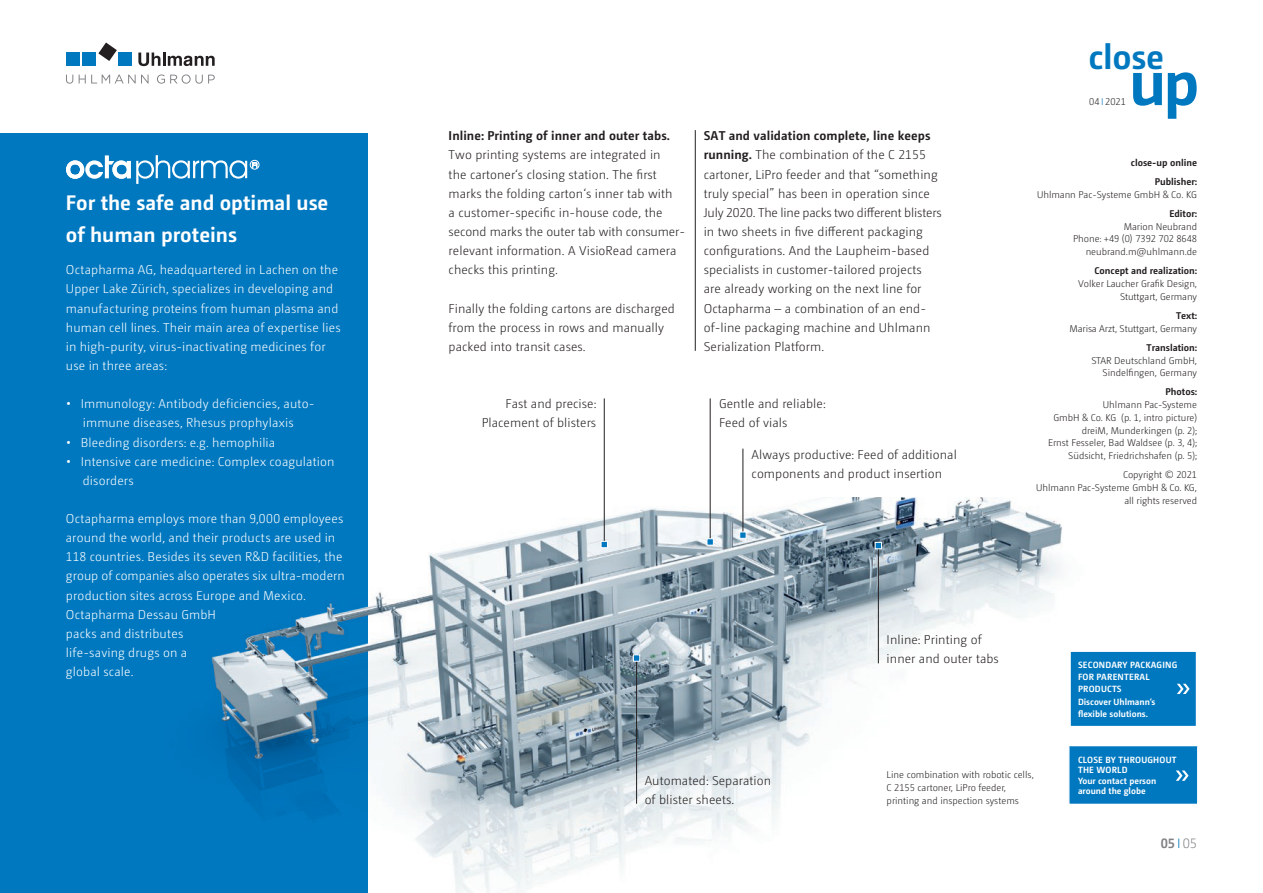
<style>
.page{position:relative;width:1263px;height:893px;background:#fff}
.page>*{position:absolute;margin:0;border:0;box-sizing:border-box;transform-origin:0 0}
.t1{font:700 64.8px "Camingo Dos Pro";color:#0078c0}
.t2{font:700 34.95px "Camingo Dos Pro";letter-spacing:-.01em;color:#0078c0}
.t3{font:700 21px/32px "Camingo Dos Pro";color:#fff}
.t4{font:700 13.5px "Camingo Dos Pro";color:#808285}
.t5{font:300 12.75px/19.2px "Camingo Dos Pro";letter-spacing:.005em;color:#231f20}
.t6{font:300 12.75px/19.2px "Camingo Dos Pro";letter-spacing:.01em;color:#fff}
.t7{font:700 12.75px "Camingo Dos Pro";letter-spacing:.005em;color:#231f20}
.t8{font:300 9.75px/12.8px "Camingo Dos Pro";color:#231f20;text-align:right}
.t9{font:700 9.75px/19.2px "Camingo Dos Pro";color:#231f20;text-align:right}
.t10{font:700 9px/12.3px "Camingo Dos Pro";letter-spacing:.005em;color:#fff}
.s1{font-weight:700}
.s2{color:#0078c0}
.s3{font-weight:300;color:#0078c0}
.s4{font-weight:300}
</style>
<div class="page">
<div style="left:0;top:134px;width:368px;height:759px;background:#0078c0"></div>
<img style="left:211px;top:497px;width:852px;height:396px">
<hr style="left:695px;top:130px;width:1px;height:221px;background:#231f20">
<hr style="left:604px;top:398px;width:1px;height:146px;background:#231f20">
<hr style="left:710px;top:398px;width:1px;height:144px;background:#231f20">
<hr style="left:742px;top:449px;width:1px;height:86px;background:#231f20">
<hr style="left:878px;top:547px;width:1px;height:116px;background:#231f20">
<hr style="left:636px;top:658px;width:1px;height:146px;background:#231f20">
<svg style="left:633px;top:655px;width:7px;height:6px"></svg>
<div style="left:601px;top:541px;width:7px;height:7px;background:#0078c0;border:1px solid #fff"></div>
<div style="left:707px;top:538px;width:7px;height:7px;background:#0078c0;border:1px solid #fff"></div>
<div style="left:739px;top:532px;width:7px;height:7px;background:#0078c0;border:1px solid #fff"></div>
<div style="left:875px;top:542px;width:7px;height:7px;background:#0078c0;border:1px solid #fff"></div>
<div style="left:1069px;top:651px;width:128px;height:76px;background:#0078c0;border:1px solid #fff"></div>
<svg style="left:1177px;top:684px;width:12px;height:10px"></svg>
<svg style="left:98px;top:43px;width:19px;height:18px"></svg>
<div style="left:66px;top:52px;width:13px;height:14px;background:#0078c0"></div>
<div style="left:82px;top:52px;width:14px;height:14px;background:#0078c0"></div>
<div style="left:119px;top:52px;width:13px;height:14px;background:#0078c0"></div>
<svg style="left:138px;top:53px;width:77px;height:13px"></svg>
<svg style="left:66px;top:74px;width:149px;height:10px"></svg>
<div style="left:1068px;top:746px;width:130px;height:58px;background:#0078c0"></div>
<div style="left:250px;top:160px;width:9px;height:9px;border:1px solid #fff;border-radius:50%"></div>
<svg style="left:66px;top:155px;width:191px;height:29px"></svg>
<h3 class="t3" style="left:66px;top:187px;width:264px">For the safe and optimal use of human proteins</h3>
<p class="t6" style="left:66px;top:260px;width:276px">Octapharma AG, headquartered in Lachen on the Upper Lake Zürich, specializes in developing and manufacturing proteins from human plasma and human cell lines. Their main area of expertise lies in high-purity, virus-inactivating medicines for use in three areas:</p>
<p class="t6" style="left:66px;top:394px;width:248px;text-align:center"><span class="s1">•</span> Immunology: Antibody deficiencies, auto&shy;immune diseases, Rhesus prophylaxis</p>
<p class="t6" style="left:66px;top:432px;width:211px"><span class="s1">•</span> Bleeding disorders: e.g. hemophilia</p>
<p class="t6" style="left:83px;top:452px;width:253px;text-indent:-17px"><span class="s1">•</span> Intensive care medicine: Complex coagulation disorders</p>
<p class="t6" style="left:66px;top:509px;width:280px">Octapharma employs more than 9,000 employees around the world, and their products are used in 118 countries. Besides its seven R&amp;D facilities, the group of companies also operates six ultra-modern production sites across Europe and Mexico.<br>Octapharma Dessau GmbH<br>packs and distributes<br>life-saving drugs on a<br>global scale.</p>
<p class="t7" style="left:449px;top:128px;width:223px">Inline: Printing of inner and outer tabs.</p>
<p class="t5" style="left:449px;top:145px;width:238px">Two printing systems are integrated in<br>the cartoner‘s closing station. The first marks the folding carton‘s inner tab with<br>a customer-specific in-house code, the second marks the outer tab with consumer&shy;relevant information. A VisioRead camera checks this printing.</p>
<p class="t5" style="left:449px;top:299px;width:228px">Finally the folding cartons are discharged from the process in rows and manually packed into transit cases.</p>
<p class="t5" style="left:704px;top:126px;width:239px"><span class="s1">SAT and validation complete, line keeps running.</span> The combination of the C 2155 cartoner, LiPro feeder and that “something truly special” has been in operation since July 2020. The line packs two different blisters in two sheets in five different packaging configurations. And the Laupheim-based specialists in customer-tailored projects are already working on the next line for Octapharma – a combination of an end&shy;of-line packaging machine and Uhlmann Serialization Platform.</p>
<p class="t5" style="left:482px;top:394px;width:116px;text-align:right">Fast and precise:<br>Placement of blisters</p>
<p class="t5" style="left:719px;top:394px;width:108px">Gentle and reliable:<br>Feed of vials</p>
<p class="t5" style="left:752px;top:445px;width:207px">Always productive: Feed of additional components and product insertion</p>
<h2 class="t2" style="left:1089px;top:35px;width:77px">close</h2>
<p class="t8" style="left:1089px;top:95px;width:38px">04 <span class="s2">I</span> 2021</p>
<h1 class="t1" style="left:1129px;top:43px;width:72px">up</h1>
<p class="t9" style="left:1131px;top:153px;width:68px">close-up online<br>Publisher:</p>
<p class="t8" style="left:1037px;top:188px;width:161px">Uhlmann Pac-Systeme GmbH &amp; Co. KG</p>
<p class="t9" style="left:1169px;top:204px;width:29px">Editor:</p>
<p class="t8" style="left:1073px;top:220px;width:125px">Marion Neubrand<br>Phone: +49 (0) 7392 702 8648 neubrand.m@uhlmann.de</p>
<p class="t9" style="left:1094px;top:261px;width:104px">Concept and realization:</p>
<p class="t8" style="left:1078px;top:277px;width:120px">Volker Laucher Grafik Design,<br>Stuttgart, Germany</p>
<p class="t9" style="left:1176px;top:306px;width:22px">Text:</p>
<p class="t8" style="left:1069px;top:322px;width:129px">Marisa Arzt, Stuttgart, Germany</p>
<p class="t9" style="left:1147px;top:338px;width:52px">Translation:</p>
<p class="t8" style="left:1091px;top:354px;width:107px">STAR Deutschland GmbH,<br>Sindelfingen, Germany</p>
<p class="t9" style="left:1165px;top:382px;width:33px">Photos:</p>
<p class="t8" style="left:1048px;top:398px;width:151px">Uhlmann Pac-Systeme<br>GmbH &amp; Co. KG (p. 1, intro picture) dreiM, Munderkingen (p. 2);<br>Ernst Fesseler, Bad Waldsee (p. 3, 4);<br>Südsicht, Friedrichshafen (p. 5);</p>
<p class="t8" style="left:1036px;top:469px;width:162px">Copyright © 2021<br>Uhlmann Pac-Systeme GmbH &amp; Co. KG, all rights reserved</p>
<p class="t5" style="left:887px;top:630px;width:114px">Inline: Printing of inner and outer tabs</p>
<p class="t10" style="left:1078px;top:658px;width:101px">SECONDARY PACKAGING<br>FOR PARENTERAL<br>PRODUCTS<br>Discover Uhlmann‘s flexible solutions.</p>
<p class="t5" style="left:645px;top:770px;width:128px">Automated: Separation of blister sheets.</p>
<p class="t8" style="left:887px;top:768px;width:149px;text-align:left">Line combination with robotic cells,<br>C 2155 cartoner, LiPro feeder, printing and inspection systems</p>
<p class="t10" style="left:1078px;top:754px;width:100px;line-height:10.5px">CLOSE BY THROUGHOUT<br>THE WORLD<br>Your contact person around the globe</p>
<p class="t4" style="left:1161px;top:835px;width:38px">05<span class="s3">I</span><span class="s4">05</span></p>
</div>
